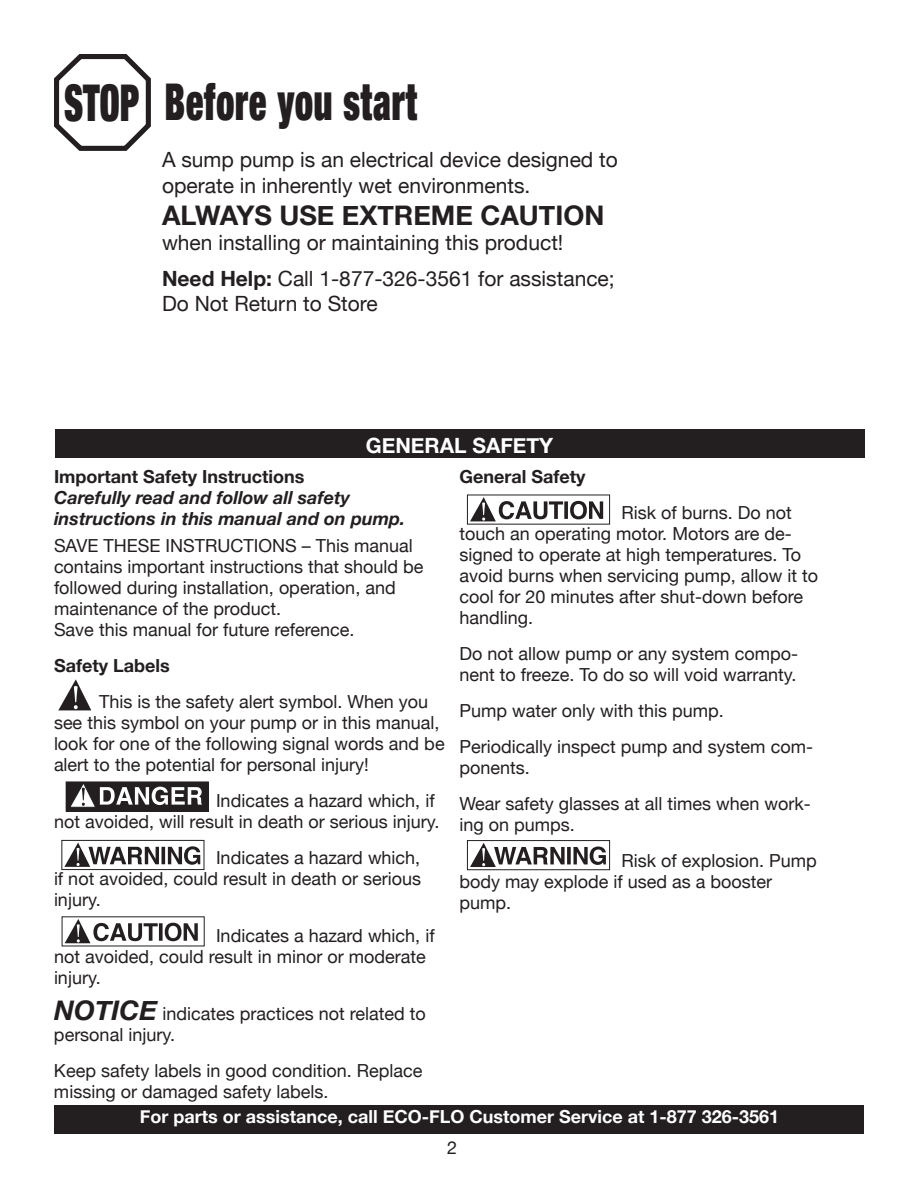
<style>
.page{position:relative;width:918px;height:1188px;background:#fff}
.page>*{position:absolute;margin:0;border:0;box-sizing:border-box;transform-origin:0 0}
.t1{font:900 expanded 51px "Helvetica Neue";letter-spacing:.025em;color:#231f20;scale:.7 1}
.t2{font:700 27px "Helvetica Neue";color:#231f20}
.t3{font:21px/25.2px "Helvetica Neue";color:#231f20}
.t4{font:700 21px "Helvetica Neue";color:#fff}
.t5{font:18px/21px "Helvetica Neue";color:#231f20}
.t6{font:italic 700 18px/21px "Helvetica Neue";color:#231f20}
.t7{font:700 18px "Helvetica Neue";color:#fff}
.t8{font:700 18px "Helvetica Neue";color:#231f20}
.s1{font-weight:700}
.s2{font-weight:700;font-style:italic;font-size:27px}
</style>
<div class="page">
<div style="left:54px;top:1106px;width:810px;height:28px;background:#231f20"></div>
<div style="left:55px;top:430px;width:810px;height:28px;background:#231f20"></div>
<svg style="left:54px;top:54px;width:97px;height:97px"></svg>
<div style="left:66px;top:782px;width:142px;height:29px;background:#231f20"></div>
<svg style="left:71px;top:784px;width:131px;height:24px"></svg>
<div style="left:61px;top:840px;width:143px;height:30px;border:1px solid #231f20"></div>
<svg style="left:64px;top:843px;width:136px;height:24px"></svg>
<div style="left:467px;top:840px;width:143px;height:30px;border:1px solid #231f20"></div>
<svg style="left:470px;top:843px;width:136px;height:24px"></svg>
<svg style="left:58px;top:679px;width:33px;height:31px"></svg>
<svg style="left:65px;top:919px;width:133px;height:24px"></svg>
<svg style="left:470px;top:501px;width:134px;height:21px"></svg>
<svg style="left:470px;top:497px;width:133px;height:24px"></svg>
<h1 class="t1" style="left:64px;top:69px;width:506px">STOP Before you start</h1>
<p class="t3" style="left:162px;top:146px;width:457px">A sump pump is an electrical device designed to operate in inherently wet environments.</p>
<h2 class="t2" style="left:162px;top:191px;width:444px">ALWAYS USE EXTREME CAUTION</h2>
<p class="t3" style="left:162px;top:223px;width:454px;line-height:36px">when installing or maintaining this product!<br><span class="s1">Need Help:</span> Call 1-877-326-3561 for assistance;</p>
<p class="t3" style="left:162px;top:290px;width:217px">Do Not Return to Store</p>
<p class="t4" style="left:366px;top:427px;width:189px">GENERAL SAFETY</p>
<p class="t8" style="left:54px;top:460px;width:252px">Important Safety Instructions</p>
<p class="t6" style="left:54px;top:487px;width:353px">Carefully read and follow all safety instructions in this manual and on pump.</p>
<p class="t5" style="left:54px;top:534px;width:371px">SAVE THESE INSTRUCTIONS – This manual contains important instructions that should be followed during installation, operation, and maintenance of the product.<br>Save this manual for future reference.</p>
<p class="t8" style="left:54px;top:649px;width:117px">Safety Labels</p>
<p class="t5" style="left:54px;top:690px;width:392px;text-indent:45px">This is the safety alert symbol. When you see this symbol on your pump or in this manual, look for one of the following signal words and be alert to the potential for personal injury!</p>
<p class="t5" style="left:54px;top:789px;width:387px;text-align:right">Indicates a hazard which, if<br>not avoided, will result in death or serious injury.</p>
<p class="t5" style="left:54px;top:846px;width:369px;text-align:justify;text-indent:162px">Indicates a hazard which, if not avoided, could result in death or serious injury.</p>
<p class="t5" style="left:54px;top:924px;width:382px;text-indent:162px">Indicates a hazard which, if not avoided, could result in minor or moderate injury.</p>
<p class="t5" style="left:54px;top:1002px;width:373px"><span class="s2">NOTICE</span> indicates practices not related to personal injury.</p>
<p class="t5" style="left:54px;top:1059px;width:370px">Keep safety labels in good condition. Replace missing or damaged safety labels.</p>
<p class="t8" style="left:460px;top:460px;width:128px">General Safety</p>
<p class="t5" style="left:460px;top:501px;width:360px;text-indent:162px">Risk of burns. Do not touch an operating motor. Motors are de&shy;signed to operate at high temperatures. To avoid burns when servicing pump, allow it to cool for 20 minutes after shut-down before handling.</p>
<p class="t5" style="left:460px;top:642px;width:340px">Do not allow pump or any system compo&shy;nent to freeze. To do so will void warranty.</p>
<p class="t5" style="left:460px;top:691px;width:355px;line-height:36px">Pump water only with this pump.<br>Periodically inspect pump and system com-</p>
<p class="t5" style="left:460px;top:748px;width:353px;line-height:36px">ponents.<br>Wear safety glasses at all times when work-</p>
<p class="t5" style="left:460px;top:813px;width:117px">ing on pumps.</p>
<p class="t5" style="left:460px;top:849px;width:359px;text-indent:162px">Risk of explosion. Pump body may explode if used as a booster pump.</p>
<p class="t7" style="left:140px;top:1101px;width:641px">For parts or assistance, call ECO-FLO Customer Service at 1-877 326-3561</p>
<p class="t5" style="left:447px;top:1136px;width:12px">2</p>
</div>
